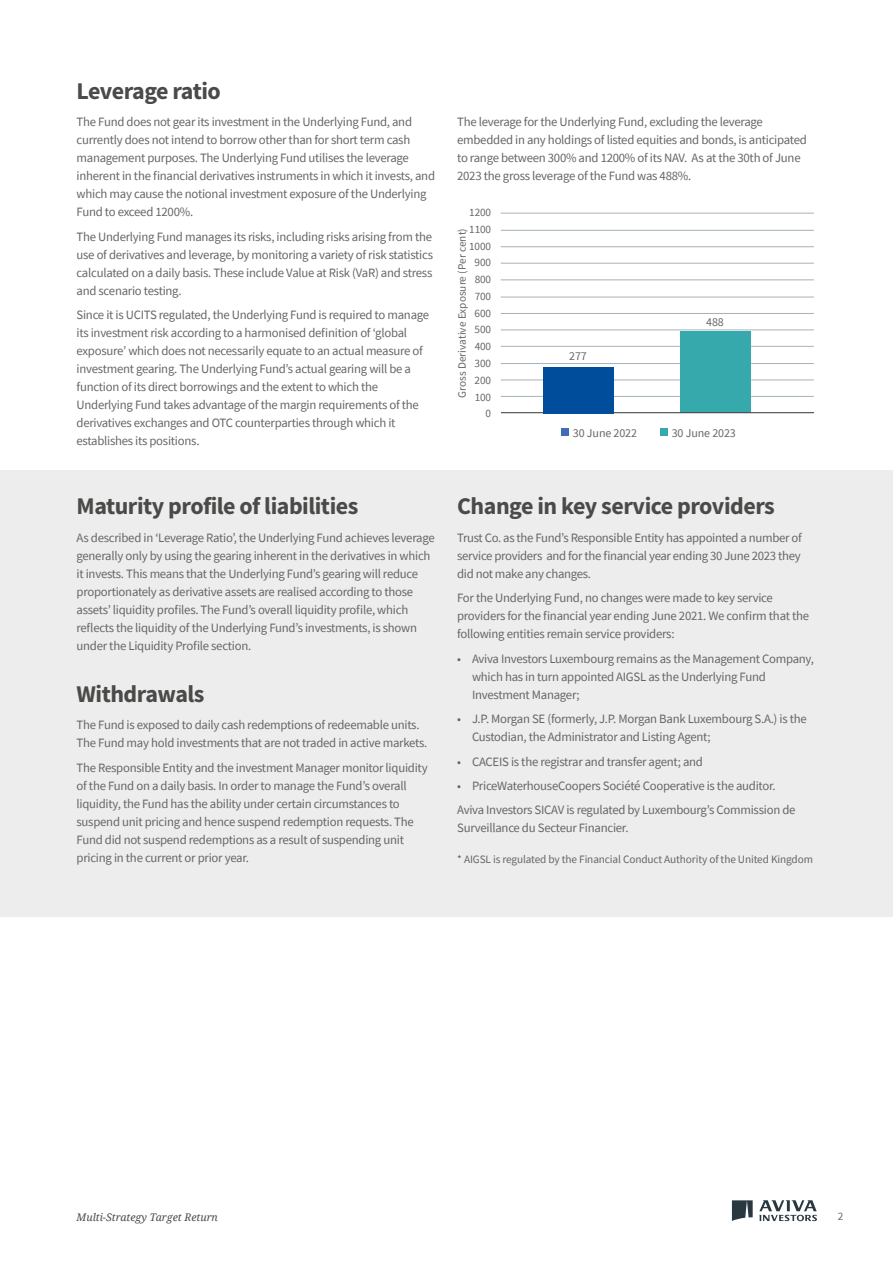
<style>
.page{position:relative;width:893px;height:1263px;background:#fff}
.page>*{position:absolute;margin:0;border:0;box-sizing:border-box;transform-origin:0 0}
.t1{font:700 24px "Source Sans Pro";letter-spacing:-.02em;color:#4a4a49}
.t2{font:12.75px/18px "Source Sans Pro";letter-spacing:-.02em;color:#666665}
.t3{font:12px "Source Sans Pro";letter-spacing:-.01em;color:#666665}
.t4{font:11.25px "Source Sans Pro";letter-spacing:-.01em;color:#666665}
.t5{font:italic 10.5px "Noto Serif";color:#4a4a49}
</style>
<div class="page">
<div style="left:0;top:470px;width:893px;height:446px;background:#ededed"></div>
<svg style="left:759px;top:1200px;width:58px;height:21px"></svg>
<svg style="left:732px;top:1200px;width:21px;height:21px"></svg>
<hr style="left:501px;top:279px;width:313px;height:1px;background:#a5b2ba">
<hr style="left:501px;top:297px;width:313px;height:1px;background:#a5b2ba">
<hr style="left:501px;top:313px;width:313px;height:1px;background:#a5b2ba">
<hr style="left:501px;top:330px;width:313px;height:1px;background:#a5b2ba">
<hr style="left:501px;top:346px;width:313px;height:1px;background:#a5b2ba">
<hr style="left:501px;top:363px;width:313px;height:1px;background:#a5b2ba">
<hr style="left:501px;top:380px;width:313px;height:1px;background:#a5b2ba">
<hr style="left:501px;top:396px;width:313px;height:1px;background:#a5b2ba">
<div style="left:680px;top:332px;width:71px;height:81px;background:#36a9ad"></div>
<div style="left:561px;top:428px;width:8px;height:8px;background:#406db4"></div>
<div style="left:660px;top:428px;width:8px;height:8px;background:#36a9ad"></div>
<hr style="left:501px;top:412px;width:313px;height:1px;background:#4a4a49">
<div style="left:543px;top:367px;width:71px;height:46px;background:#004e9b"></div>
<hr style="left:501px;top:213px;width:313px;height:1px;background:#a5b2ba">
<hr style="left:501px;top:230px;width:313px;height:1px;background:#a5b2ba">
<hr style="left:501px;top:246px;width:313px;height:1px;background:#a5b2ba">
<hr style="left:501px;top:263px;width:313px;height:1px;background:#a5b2ba">
<h1 class="t1" style="left:77px;top:75px;width:146px">Leverage ratio</h1>
<p class="t2" style="left:77px;top:113px;width:360px">The Fund does not gear its investment in the Underlying Fund, and currently does not intend to borrow other than for short term cash management purposes. The Underlying Fund utilises the leverage inherent in the financial derivatives instruments in which it invests, and which may cause the notional investment exposure of the Underlying Fund to exceed 1200%.</p>
<p class="t2" style="left:77px;top:227px;width:358px;text-align:justify">The Underlying Fund manages its risks, including risks arising from the use of derivatives and leverage, by monitoring a variety of risk statistics calculated on a daily basis. These include Value at Risk (VaR) and stress and scenario testing.</p>
<p class="t2" style="left:77px;top:306px;width:354px">Since it is UCITS regulated, the Underlying Fund is required to manage its investment risk according to a harmonised definition of ‘global exposure’ which does not necessarily equate to an actual measure of investment gearing. The Underlying Fund’s actual gearing will be a function of its direct borrowings and the extent to which the Underlying Fund takes advantage of the margin requirements of the derivatives exchanges and OTC counterparties through which it establishes its positions.</p>
<h1 class="t1" style="left:77px;top:490px;width:283px">Maturity profile of liabilities</h1>
<p class="t2" style="left:77px;top:529px;width:360px">As described in ‘Leverage Ratio’, the Underlying Fund achieves leverage generally only by using the gearing inherent in the derivatives in which it invests. This means that the Underlying Fund’s gearing will reduce proportionately as derivative assets are realised according to those assets’ liquidity profiles. The Fund’s overall liquidity profile, which reflects the liquidity of the Underlying Fund’s investments, is shown under the Liquidity Profile section.</p>
<h1 class="t1" style="left:77px;top:677px;width:130px">Withdrawals</h1>
<p class="t2" style="left:77px;top:716px;width:352px">The Fund is exposed to daily cash redemptions of redeemable units.<br>The Fund may hold investments that are not traded in active markets.</p>
<p class="t2" style="left:77px;top:758px;width:353px">The Responsible Entity and the investment Manager monitor liquidity of the Fund on a daily basis. In order to manage the Fund’s overall liquidity, the Fund has the ability under certain circumstances to suspend unit pricing and hence suspend redemption requests. The Fund did not suspend redemptions as a result of suspending unit pricing in the current or prior year.</p>
<p class="t2" style="left:457px;top:113px;width:351px">The leverage for the Underlying Fund, excluding the leverage embedded in any holdings of listed equities and bonds, is anticipated to range between 300% and 1200% of its NAV. As at the 30th of June 2023 the gross leverage of the Fund was 488%.</p>
<p class="t4" style="left:469px;top:205px;width:24px">1200</p>
<p class="t4" style="left:469px;top:222px;width:24px">1100</p>
<p class="t4" style="left:455px;top:398px;width:171px;rotate:-90deg">Gross Derivative Exposure (Per cent)</p>
<p class="t4" style="left:469px;top:239px;width:24px">1000</p>
<p class="t4" style="left:475px;top:255px;width:18px">900</p>
<p class="t4" style="left:475px;top:272px;width:18px">800</p>
<p class="t4" style="left:475px;top:289px;width:18px">700</p>
<p class="t4" style="left:475px;top:306px;width:18px">600</p>
<p class="t4" style="left:475px;top:322px;width:18px">500</p>
<p class="t4" style="left:475px;top:339px;width:18px">400</p>
<p class="t4" style="left:475px;top:356px;width:18px">300</p>
<p class="t4" style="left:475px;top:373px;width:18px">200</p>
<p class="t4" style="left:475px;top:390px;width:18px">100</p>
<p class="t4" style="left:486px;top:406px;width:7px">0</p>
<p class="t3" style="left:569px;top:349px;width:19px">277</p>
<p class="t3" style="left:706px;top:314px;width:19px">488</p>
<p class="t3" style="left:573px;top:425px;width:66px">30 June 2022</p>
<p class="t3" style="left:672px;top:425px;width:66px">30 June 2023</p>
<h1 class="t1" style="left:457px;top:490px;width:319px">Change in key service providers</h1>
<p class="t2" style="left:457px;top:529px;width:346px;text-align:justify">Trust Co. as the Fund’s Responsible Entity has appointed a number of service providers and for the financial year ending 30 June 2023 they did not make any changes.</p>
<p class="t2" style="left:457px;top:589px;width:353px">For the Underlying Fund, no changes were made to key service providers for the financial year ending June 2021. We confirm that the following entities remain service providers:</p>
<p class="t2" style="left:472px;top:649px;width:343px;text-indent:-15px">• Aviva Investors Luxembourg remains as the Management Company, which has in turn appointed AIGSL as the Underlying Fund<br>Investment Manager;</p>
<p class="t2" style="left:472px;top:710px;width:336px;text-indent:-15px">• J.P. Morgan SE (formerly, J.P. Morgan Bank Luxembourg S.A.) is the<br>Custodian, the Administrator and Listing Agent;</p>
<p class="t2" style="left:457px;top:752px;width:247px">• CACEIS is the registrar and transfer agent; and</p>
<p class="t2" style="left:457px;top:773px;width:340px;line-height:24.5px">• PriceWaterhouseCoopers Société Cooperative is the auditor.<br>Aviva Investors SICAV is regulated by Luxembourg’s Commission de</p>
<p class="t2" style="left:457px;top:819px;width:173px">Surveillance du Secteur Financier.</p>
<p class="t4" style="left:457px;top:852px;width:357px">* AIGSL is regulated by the Financial Conduct Authority of the United Kingdom</p>
<p class="t5" style="left:77px;top:1209px;width:143px">Multi-Strategy Target Return</p>
<p class="t4" style="left:838px;top:1209px;width:7px">2</p>
</div>
